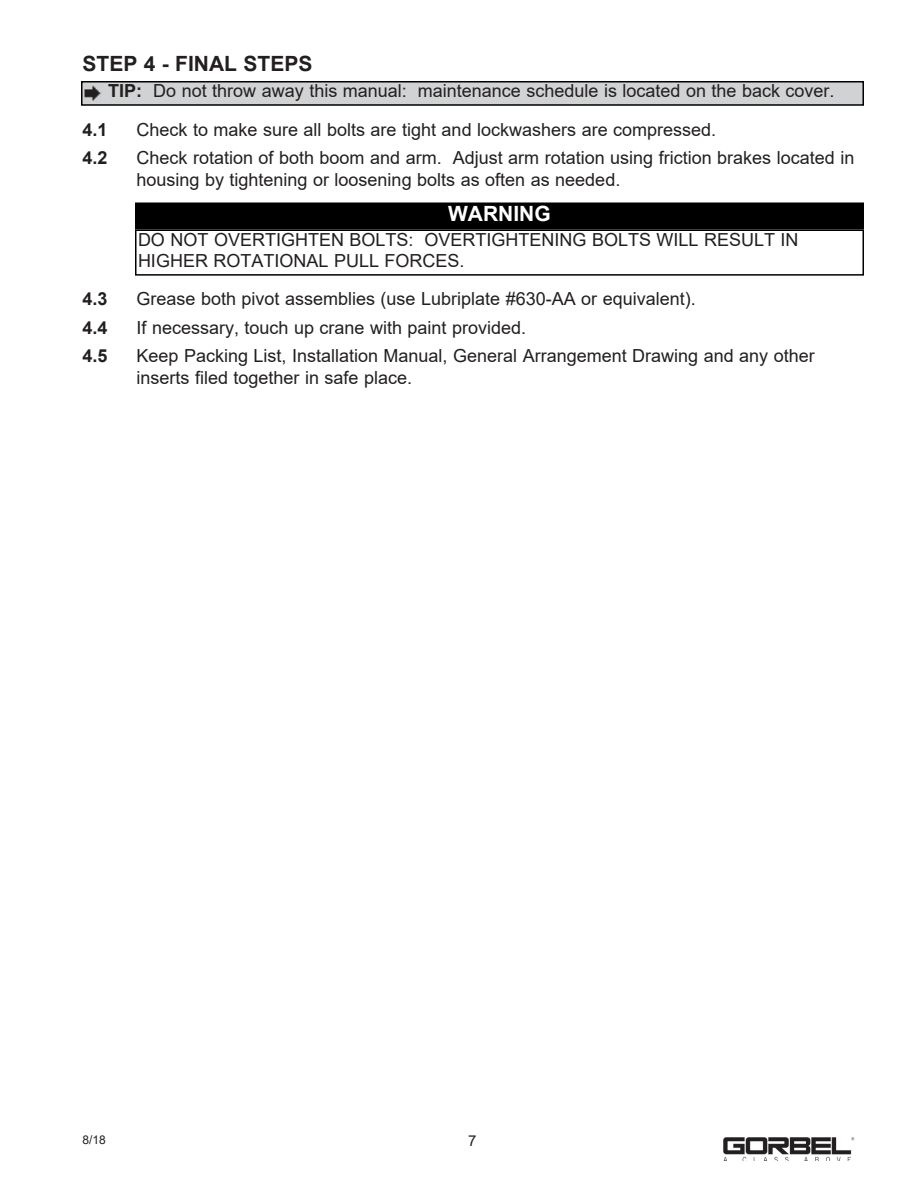
<style>
.page{position:relative;width:918px;height:1188px;background:#fff}
.page>*{position:absolute;margin:0;border:0;box-sizing:border-box;transform-origin:0 0}
.t1{font:700 21px "Arial";color:#231f20}
.t2{font:700 21px "Arial";color:#fff}
.t3{font:18px/21.6px "Arial";color:#231f20}
.t4{font:700 18px "Arial";color:#231f20}
.t5{font:15px "Arial";color:#231f20}
.t6{font:12px "Arial";color:#231f20}
.s1{font-weight:700}
</style>
<div class="page">
<div style="left:82px;top:82px;width:781px;height:23px;background:#d1d2d4"></div>
<div style="left:81px;top:81px;width:783px;height:25px;border:2px solid #000"></div>
<img style="left:83px;top:83px;width:18px;height:18px">
<div style="left:136px;top:203px;width:727px;height:26px;background:#000"></div>
<div style="left:135px;top:202px;width:729px;height:27px;border:2px solid #000"></div>
<div style="left:135px;top:229px;width:729px;height:47px;border:2px solid #000"></div>
<img style="left:723px;top:1137px;width:132px;height:24px">
<p class="t1" style="left:82px;top:49px;width:231px">STEP 4 - FINAL STEPS</p>
<p class="t3" style="left:108px;top:80px;width:728px"><span class="s1">TIP:</span> Do not throw away this manual: maintenance schedule is located on the back cover.</p>
<p class="t4" style="left:82px;top:117px;width:27px">4.1</p>
<p class="t3" style="left:136px;top:118px;width:581px">Check to make sure all bolts are tight and lockwashers are compressed.</p>
<p class="t4" style="left:82px;top:145px;width:27px">4.2</p>
<p class="t3" style="left:136px;top:147px;width:719px">Check rotation of both boom and arm. Adjust arm rotation using friction brakes located in housing by tightening or loosening bolts as often as needed.</p>
<p class="t2" style="left:448px;top:199px;width:104px">WARNING</p>
<p class="t3" style="left:138px;top:228px;width:662px">DO NOT OVERTIGHTEN BOLTS: OVERTIGHTENING BOLTS WILL RESULT IN<br>HIGHER ROTATIONAL PULL FORCES.</p>
<p class="t4" style="left:82px;top:286px;width:27px">4.3</p>
<p class="t3" style="left:136px;top:288px;width:561px">Grease both pivot assemblies (use Lubriplate #630-AA or equivalent).</p>
<p class="t4" style="left:82px;top:315px;width:27px">4.4</p>
<p class="t3" style="left:136px;top:316px;width:391px">If necessary, touch up crane with paint provided.</p>
<p class="t4" style="left:82px;top:343px;width:27px">4.5</p>
<p class="t3" style="left:136px;top:345px;width:680px">Keep Packing List, Installation Manual, General Arrangement Drawing and any other inserts filed together in safe place.</p>
<p class="t6" style="left:82px;top:1132px;width:25px">8/18</p>
<p class="t5" style="left:468px;top:1131px;width:10px">7</p>
</div>
